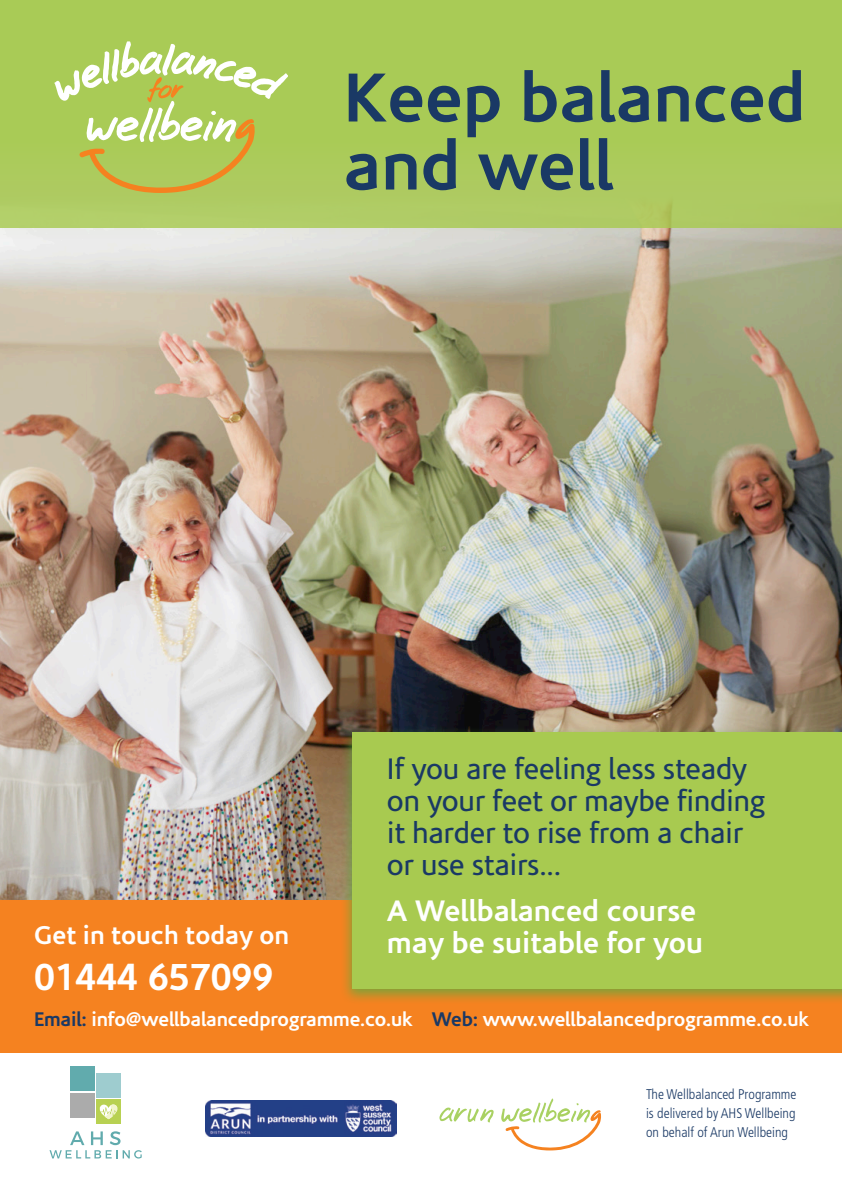
<style>
.page{position:relative;width:842px;height:1191px;background:#fff}
.page>*{position:absolute;margin:0;border:0;box-sizing:border-box;transform-origin:0 0}
.t1{font:700 70px/68px "Corisande";color:#1a3965}
.t2{font:700 38px "Corisande";color:#fff}
.t3{font:30px/32px "Corisande";letter-spacing:-.01em;color:#1a3965}
.t4{font:700 30px/32px "Corisande";color:#fff}
.t5{font:700 26px "Corisande";color:#fff}
.t6{font:700 20px "Corisande";letter-spacing:-.01em;color:#fff}
.t7{font:300 condensed 14px/19px "Frutiger";color:#1a3965;text-align:justify}
.s1{color:#1a3965}
</style>
<div class="page">
<img style="left:0;top:249px;width:842px;height:651px">
<svg style="left:0;top:227px;width:842px;height:22px;background:#d4d4ca"></svg>
<div style="left:0;top:900px;width:842px;height:152px;background:#f58220"></div>
<div style="left:0;top:0;width:842px;height:227px;background:#a8ca50"></div>
<svg style="left:54px;top:41px;width:234px;height:152px"></svg>
<div style="left:340px;top:727px;width:502px;height:277px;background:#58ad40;opacity:.75"></div>
<div style="left:352px;top:732px;width:490px;height:256px;background:#a8ca50"></div>
<svg style="left:50px;top:1131px;width:92px;height:27px"></svg>
<div style="left:70px;top:1066px;width:25px;height:25px;background:#61abad"></div>
<div style="left:96px;top:1073px;width:25px;height:24px;background:#9ecccf"></div>
<div style="left:70px;top:1092px;width:25px;height:25px;background:#ababab"></div>
<div style="left:96px;top:1099px;width:25px;height:25px;background:#b8d152"></div>
<svg style="left:99px;top:1104px;width:19px;height:15px"></svg>
<svg style="left:439px;top:1098px;width:162px;height:52px"></svg>
<img style="left:206px;top:1100px;width:190px;height:36px">
<p class="t1" style="left:344px;top:64px;width:463px">Keep balanced and well</p>
<p class="t5" style="left:34px;top:920px;width:257px">Get in touch today on</p>
<p class="t3" style="left:387px;top:753px;width:380px">If you are feeling less steady on your feet or maybe finding it harder to rise from a chair or use stairs...</p>
<p class="t4" style="left:387px;top:895px;width:318px">A Wellbalanced course may be suitable for you</p>
<p class="t2" style="left:34px;top:954px;width:241px">01444 657099</p>
<p class="t6" style="left:34px;top:1007px;width:777px"><span class="s1">Email:</span> info@wellbalancedprogramme.co.uk <span class="s1">Web:</span> www.wellbalancedprogramme.co.uk</p>
<p class="t7" style="left:646px;top:1085px;width:152px">The Wellbalanced Programme is delivered by AHS Wellbeing on behalf of Arun Wellbeing</p>
</div>
